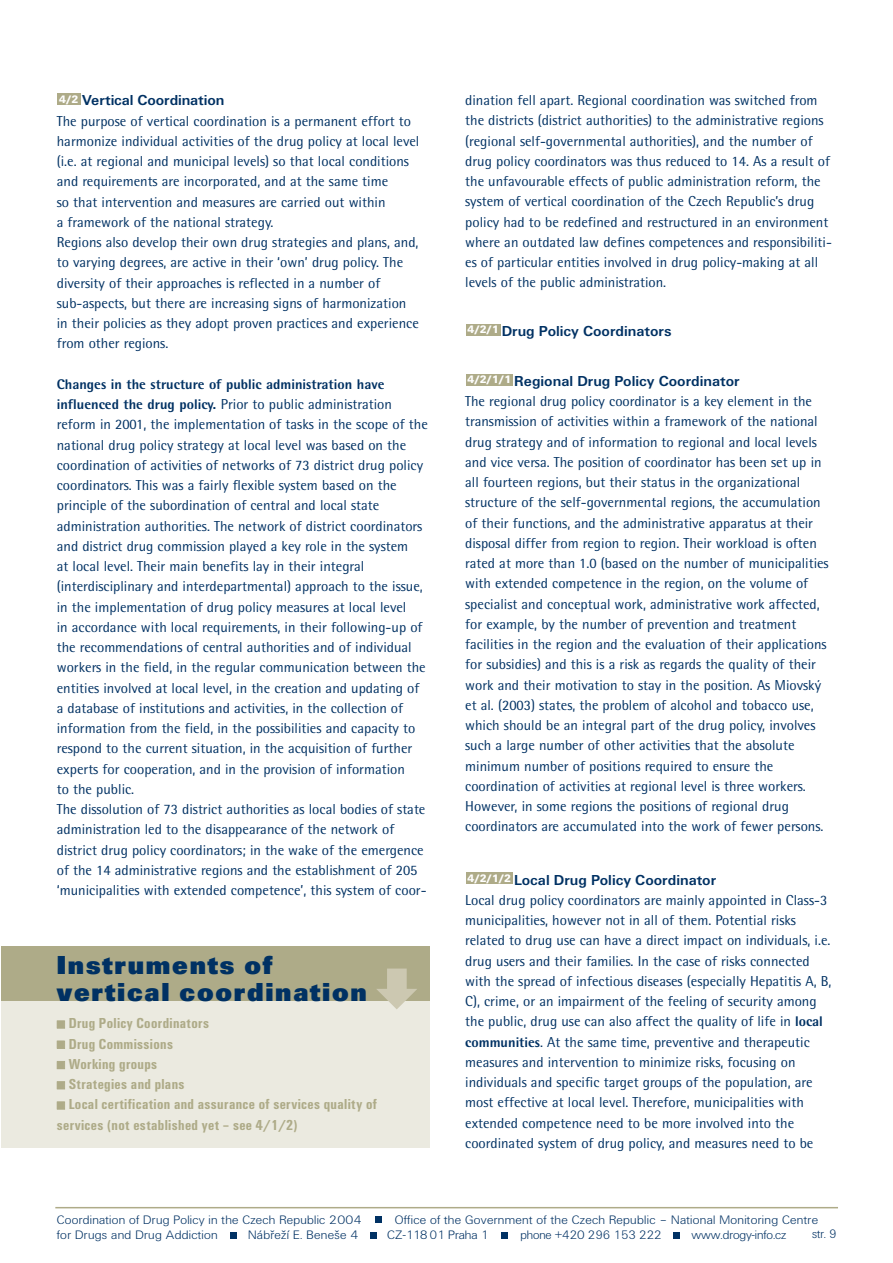
<style>
.page{position:relative;width:893px;height:1263px;background:#fff}
.page>*{position:absolute;margin:0;border:0;box-sizing:border-box;transform-origin:0 0}
.t1{font:700 27px/27px "Unitus DEE Ultr";letter-spacing:.065em;color:#003163}
.t2{font:16.05px "Rotis Semi Sans Extra Bold CE";color:#003163}
.t3{font:700 condensed 15px/20.2px "Unitus TEE";letter-spacing:.025em;color:#aeab88}
.t4{font:700 15px "Unitus TEE";color:#003163}
.t5{font:14.25px/20.2px "Rotis Semi Sans CE";color:#003163}
.t6{font:12.75px "Unitus DEE Ligh";letter-spacing:.025em;color:#003163;scale:1.05 1}
.t7{font:12.75px "Unitus DEE Ligh";letter-spacing:.025em;color:#003163;scale:1.04 1}
.t8{font:12.75px "Unitus DEE Ligh";letter-spacing:-.005em;color:#003163}
.t9{font:12.75px "Unitus DEE Ligh";color:#003163;scale:1.05 1}
.t10{font:12.75px "Unitus DEE Ligh";letter-spacing:.025em;color:#003163}
.t11{font:11.25px "Unitus TEE Blac";color:#fff}
.s1{font-family:"Rotis Semi Sans Extra Bold CE";font-size:16.05px}
</style>
<div class="page">
<hr style="left:55px;top:1207px;width:783px;height:1px;background:#aeab88">
<svg style="left:375px;top:1217px;width:6px;height:6px"></svg>
<div style="left:230px;top:1232px;width:7px;height:7px;background:#003163"></div>
<div style="left:370px;top:1232px;width:7px;height:7px;background:#003163"></div>
<div style="left:501px;top:1232px;width:7px;height:7px;background:#003163"></div>
<div style="left:673px;top:1232px;width:7px;height:7px;background:#003163"></div>
<div style="left:1px;top:973px;width:428px;height:175px;background:#ebeae0"></div>
<div style="left:1px;top:946px;width:428px;height:55px;background:#aeab88"></div>
<svg style="left:377px;top:969px;width:40px;height:40px"></svg>
<div style="left:466px;top:324px;width:34px;height:12px;background:#aeab88"></div>
<div style="left:466px;top:374px;width:46px;height:11px;background:#aeab88"></div>
<div style="left:466px;top:873px;width:46px;height:11px;background:#aeab88"></div>
<div style="left:58px;top:94px;width:23px;height:11px;background:#aeab88"></div>
<p class="t11" style="left:59px;top:95px;width:21px">4/2</p>
<p class="t5" style="left:465px;top:91px;width:368px">dination fell apart. Regional coordination was switched from the districts (district authorities) to the administrative regions (regional self-governmental authorities), and the number of drug policy coordinators was thus reduced to 14. As a result of the unfavourable effects of public administration reform, the system of vertical coordination of the Czech Republic’s drug policy had to be redefined and restructured in an environment where an outdated law defines competences and responsibiliti&shy;es of particular entities involved in drug policy-making at all levels of the public administration.</p>
<p class="t4" style="left:82px;top:95px;width:143px">Vertical Coordination</p>
<p class="t5" style="left:57px;top:112px;width:364px">The purpose of vertical coordination is a permanent effort to harmonize individual activities of the drug policy at local level (i.e. at regional and municipal levels) so that local conditions and requirements are incorporated, and at the same time<br>so that intervention and measures are carried out within<br>a framework of the national strategy.<br>Regions also develop their own drug strategies and plans, and, to varying degrees, are active in their ‘own’ drug policy. The diversity of their approaches is reflected in a number of sub-aspects, but there are increasing signs of harmonization in their policies as they adopt proven practices and experience from other regions.</p>
<p class="t2" style="left:57px;top:379px;width:329px">Changes in the structure of public administration have</p>
<p class="t5" style="left:57px;top:396px;width:372px"><span class="s1">influenced the drug policy.</span> Prior to public administration reform in 2001, the implementation of tasks in the scope of the national drug policy strategy at local level was based on the coordination of activities of networks of 73 district drug policy coordinators. This was a fairly flexible system based on the principle of the subordination of central and local state administration authorities. The network of district coordinators and district drug commission played a key role in the system<br>at local level. Their main benefits lay in their integral (interdisciplinary and interdepartmental) approach to the issue, in the implementation of drug policy measures at local level<br>in accordance with local requirements, in their following-up of the recommendations of central authorities and of individual workers in the field, in the regular communication between the entities involved at local level, in the creation and updating of a database of institutions and activities, in the collection of information from the field, in the possibilities and capacity to respond to the current situation, in the acquisition of further experts for cooperation, and in the provision of information<br>to the public.<br>The dissolution of 73 district authorities as local bodies of state administration led to the disappearance of the network of district drug policy coordinators; in the wake of the emergence of the 14 administrative regions and the establishment of 205 ‘municipalities with extended competence’, this system of coor-</p>
<p class="t4" style="left:467px;top:326px;width:205px"><sup>4/2/1</sup> Drug Policy Coordinators</p>
<p class="t4" style="left:514px;top:376px;width:227px">Regional Drug Policy Coordinator</p>
<p class="t5" style="left:465px;top:392px;width:365px">The regional drug policy coordinator is a key element in the transmission of activities within a framework of the national drug strategy and of information to regional and local levels and vice versa. The position of coordinator has been set up in all fourteen regions, but their status in the organizational structure of the self-governmental regions, the accumulation of their functions, and the administrative apparatus at their disposal differ from region to region. Their workload is often rated at more than 1.0 (based on the number of municipalities with extended competence in the region, on the volume of specialist and conceptual work, administrative work affected, for example, by the number of prevention and treatment facilities in the region and the evaluation of their applications for subsidies) and this is a risk as regards the quality of their work and their motivation to stay in the position. As Miovský et al. (2003) states, the problem of alcohol and tobacco use, which should be an integral part of the drug policy, involves such a large number of other activities that the absolute minimum number of positions required to ensure the coordination of activities at regional level is three workers.<br>However, in some regions the positions of regional drug coordinators are accumulated into the work of fewer persons.</p>
<p class="t11" style="left:467px;top:375px;width:45px">4/2/1/1</p>
<p class="t11" style="left:467px;top:874px;width:45px">4/2/1/2</p>
<p class="t4" style="left:514px;top:874px;width:203px">Local Drug Policy Coordinator</p>
<p class="t5" style="left:465px;top:891px;width:368px">Local drug policy coordinators are mainly appointed in Class-3 municipalities, however not in all of them. Potential risks related to drug use can have a direct impact on individuals, i.e. drug users and their families. In the case of risks connected with the spread of infectious diseases (especially Hepatitis A, B, C), crime, or an impairment of the feeling of security among the public, drug use can also affect the quality of life in <span class="s1">local communities</span>. At the same time, preventive and therapeutic measures and intervention to minimize risks, focusing on individuals and specific target groups of the population, are most effective at local level. Therefore, municipalities with extended competence need to be more involved into the coordinated system of drug policy, and measures need to be</p>
<h1 class="t1" style="left:57px;top:954px;width:311px">Instruments of vertical coordination</h1>
<p class="t3" style="left:57px;top:1015px;width:154px">■ Drug Policy Coordinators</p>
<p class="t3" style="left:57px;top:1035px;width:117px">■ Drug Commissions</p>
<p class="t3" style="left:57px;top:1055px;width:102px">■ Working groups</p>
<p class="t3" style="left:57px;top:1075px;width:129px">■ Strategies and plans</p>
<p class="t3" style="left:57px;top:1096px;width:321px">■ Local certification and assurance of services quality of services (not established yet – see 4/1/2)</p>
<p class="t7" style="left:57px;top:1215px;width:294px">Coordination of Drug Policy in the Czech Republic 2004</p>
<p class="t6" style="left:394px;top:1215px;width:405px">Office of the Government of the Czech Republic – National Monitoring Centre</p>
<p class="t6" style="left:57px;top:1230px;width:155px">for Drugs and Drug Addiction</p>
<p class="t6" style="left:248px;top:1230px;width:106px">Nábřeží E. Beneše 4</p>
<p class="t9" style="left:387px;top:1230px;width:98px">CZ-118 01 Praha 1</p>
<p class="t8" style="left:520px;top:1230px;width:143px">phone +420 296 153 222</p>
<p class="t8" style="left:691px;top:1230px;width:96px">www.drogy-info.cz</p>
<p class="t10" style="left:812px;top:1229px;width:26px">str. 9</p>
</div>
